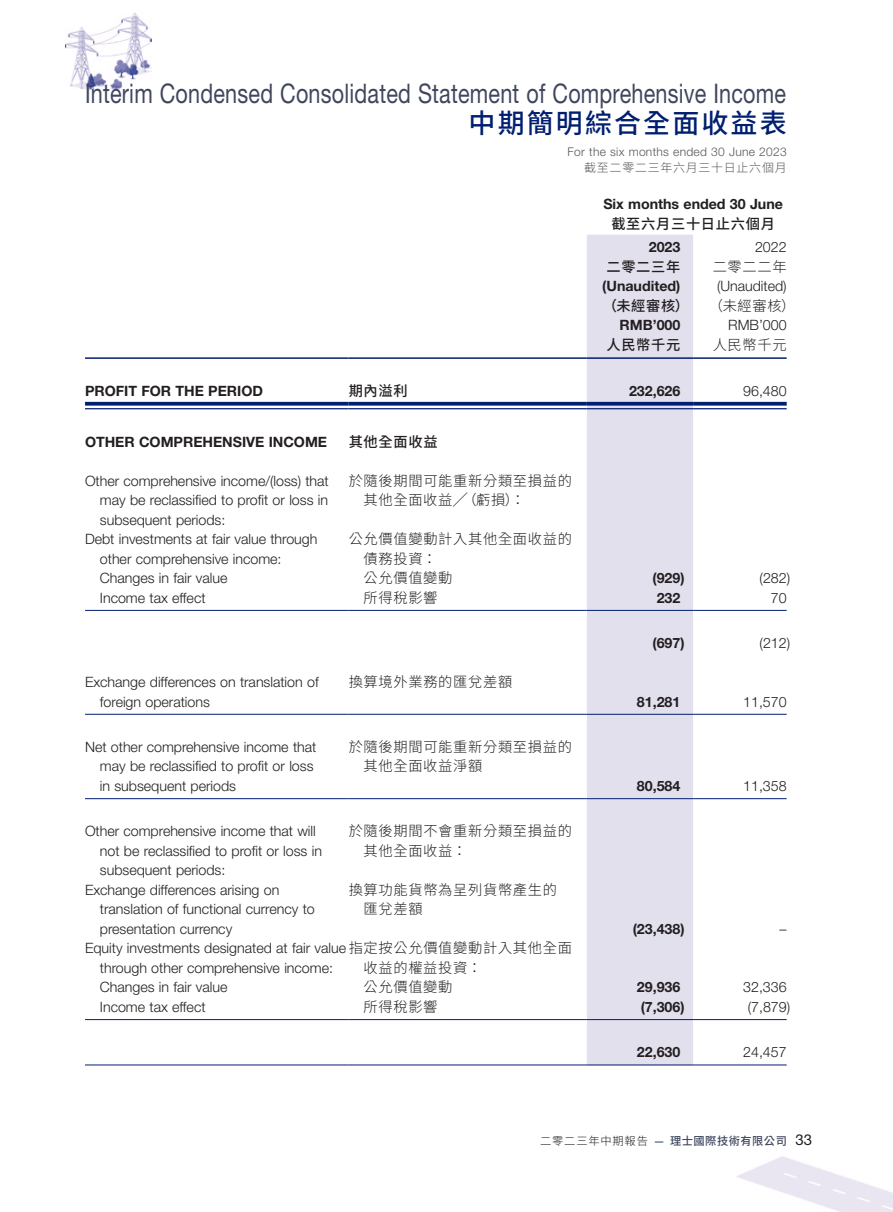
<style>
.page{position:relative;width:893px;height:1212px;background:#fff}
.page>*{position:absolute;margin:0;border:0;box-sizing:border-box;transform-origin:0 0}
.t1{font:27px "Helvetica Neue LT Std";letter-spacing:.01em;color:#3f465e;scale:.8 1}
.t2{font:500 27px "Source Han Sans TC";letter-spacing:.08em;color:#001f70}
.Body_Text{font:300 14.25px/19.5px "Helvetica Neue LT Std";color:#231f20}
.Body_Text-2{font:300 14.25px/19.5px "Source Han Sans TC";letter-spacing:.05em;color:#231f20}
.Body_Text-3{font:700 14.25px "Helvetica Neue LT Std";color:#231f20}
.Body_Text-4{font:500 14.25px "Source Han Sans TC";letter-spacing:.05em;color:#231f20}
.t3{font:300 12px "Helvetica Neue LT Std";letter-spacing:.025em;color:#57585a}
.t4{font:300 12px "Source Han Sans TC";letter-spacing:.06em;color:#57585a}
.t5{font:500 11.25px "Source Han Sans TC";letter-spacing:.045em;color:#3f465e}
.s1{font-family:"Source Han Sans TC"}
.s2{font-weight:300;color:#231f20}
.s3{font-size:10.5px;color:#001f70}
.s4{font-family:"Helvetica Neue LT Std";font-weight:400;font-size:15px;color:#231f20}
</style>
<div class="page">
<img style="left:65px;top:13px;width:86px;height:76px">
<div style="left:587px;top:235px;width:106px;height:829px;background:#e3e0ee"></div>
<hr style="left:85px;top:357px;width:264px;height:2px;background:#001f70">
<hr style="left:349px;top:357px;width:238px;height:2px;background:#001f70">
<hr style="left:587px;top:357px;width:106px;height:2px;background:#001f70">
<hr style="left:693px;top:357px;width:94px;height:2px;background:#001f70">
<svg style="left:85px;top:402px;width:264px;height:4px"></svg>
<hr style="left:85px;top:408px;width:264px;height:1px;background:#001f70">
<svg style="left:349px;top:402px;width:238px;height:4px"></svg>
<hr style="left:349px;top:408px;width:238px;height:1px;background:#001f70">
<svg style="left:587px;top:402px;width:106px;height:4px"></svg>
<hr style="left:587px;top:408px;width:106px;height:1px;background:#001f70">
<svg style="left:693px;top:402px;width:94px;height:4px"></svg>
<hr style="left:693px;top:408px;width:94px;height:1px;background:#001f70">
<hr style="left:85px;top:610px;width:264px;height:1px;background:#001f70">
<hr style="left:349px;top:610px;width:238px;height:1px;background:#001f70">
<hr style="left:587px;top:610px;width:106px;height:1px;background:#001f70">
<hr style="left:693px;top:610px;width:94px;height:1px;background:#001f70">
<hr style="left:85px;top:714px;width:264px;height:1px;background:#001f70">
<hr style="left:349px;top:714px;width:238px;height:1px;background:#001f70">
<hr style="left:587px;top:714px;width:106px;height:1px;background:#001f70">
<hr style="left:693px;top:714px;width:94px;height:1px;background:#001f70">
<hr style="left:85px;top:798px;width:264px;height:1px;background:#001f70">
<hr style="left:349px;top:798px;width:238px;height:1px;background:#001f70">
<hr style="left:587px;top:798px;width:106px;height:1px;background:#001f70">
<hr style="left:693px;top:798px;width:94px;height:1px;background:#001f70">
<hr style="left:85px;top:1019px;width:264px;height:1px;background:#001f70">
<hr style="left:349px;top:1019px;width:238px;height:1px;background:#001f70">
<hr style="left:587px;top:1019px;width:106px;height:1px;background:#001f70">
<hr style="left:693px;top:1019px;width:94px;height:1px;background:#001f70">
<hr style="left:85px;top:1064px;width:264px;height:1px;background:#001f70">
<hr style="left:349px;top:1064px;width:238px;height:1px;background:#001f70">
<hr style="left:587px;top:1064px;width:106px;height:1px;background:#001f70">
<hr style="left:693px;top:1064px;width:94px;height:1px;background:#001f70">
<h1 class="t1" style="left:85px;top:78px;width:878px">Interim Condensed Consolidated Statement of Comprehensive Income</h1>
<h1 class="t2" style="left:469px;top:108px;width:320px">中期簡明綜合全面收益表</h1>
<p class="t3" style="left:567px;top:144px;width:221px">For the six months ended 30 June 2023</p>
<p class="t4" style="left:584px;top:161px;width:204px">截至二零二三年六月三十日止六個月</p>
<p class="Body_Text-3" style="left:603px;top:195px;width:181px">Six months ended 30 June</p>
<p class="Body_Text-4" style="left:611px;top:215px;width:165px">截至六月三十日止六個月</p>
<p class="Body_Text-3" style="left:649px;top:238px;width:33px">2023</p>
<p class="Body_Text" style="left:755px;top:237px;width:33px">2022</p>
<p class="Body_Text-4" style="left:606px;top:259px;width:75px">二零二三年</p>
<p class="Body_Text-2" style="left:713px;top:257px;width:75px">二零二二年</p>
<p class="Body_Text-3" style="left:602px;top:277px;width:80px">(Unaudited)</p>
<p class="Body_Text" style="left:717px;top:276px;width:71px">(Unaudited)</p>
<p class="Body_Text-4" style="left:603px;top:298px;width:88px">（未經審核）</p>
<p class="Body_Text-2" style="left:709px;top:296px;width:88px">（未經審核）</p>
<p class="Body_Text-3" style="left:620px;top:316px;width:62px">RMB’000</p>
<p class="Body_Text" style="left:728px;top:315px;width:60px">RMB’000</p>
<p class="Body_Text-4" style="left:606px;top:337px;width:75px">人民幣千元</p>
<p class="Body_Text-2" style="left:713px;top:335px;width:75px">人民幣千元</p>
<p class="Body_Text-3" style="left:85px;top:382px;width:179px">PROFIT FOR THE PERIOD</p>
<p class="Body_Text-4" style="left:349px;top:383px;width:61px">期內溢利</p>
<p class="Body_Text-3" style="left:629px;top:382px;width:53px">232,626</p>
<p class="Body_Text" style="left:743px;top:381px;width:45px">96,480</p>
<p class="Body_Text-3" style="left:85px;top:433px;width:244px">OTHER COMPREHENSIVE INCOME</p>
<p class="Body_Text-4" style="left:349px;top:433px;width:90px">其他全面收益</p>
<p class="Body_Text" style="left:100px;top:470px;width:230px;text-align:justify;text-indent:-15px">Other comprehensive income/(loss) that may be reclassified to profit or loss in subsequent periods:</p>
<p class="Body_Text-2" style="left:364px;top:471px;width:210px;text-indent:-15px">於隨後期間可能重新分類至損益的其他全面收益╱（虧損）：</p>
<p class="Body_Text" style="left:100px;top:529px;width:219px;text-indent:-15px">Debt investments at fair value through other comprehensive income:</p>
<p class="Body_Text-2" style="left:364px;top:529px;width:210px;text-indent:-15px">公允價值變動計入其他全面收益的債務投資：</p>
<p class="Body_Text" style="left:100px;top:568px;width:129px">Changes in fair value</p>
<p class="Body_Text-2" style="left:364px;top:568px;width:90px">公允價值變動</p>
<p class="Body_Text-3" style="left:652px;top:569px;width:34px">(929)</p>
<p class="Body_Text" style="left:760px;top:568px;width:32px">(282)</p>
<p class="Body_Text" style="left:100px;top:587px;width:107px">Income tax effect</p>
<p class="Body_Text-2" style="left:364px;top:588px;width:75px">所得稅影響</p>
<p class="Body_Text-3" style="left:657px;top:589px;width:25px">232</p>
<p class="Body_Text" style="left:771px;top:587px;width:17px">70</p>
<p class="Body_Text-3" style="left:652px;top:634px;width:34px">(697)</p>
<p class="Body_Text" style="left:760px;top:633px;width:32px">(212)</p>
<p class="Body_Text" style="left:100px;top:672px;width:220px;text-indent:-15px">Exchange differences on translation of foreign operations</p>
<p class="Body_Text-2" style="left:349px;top:672px;width:165px">換算境外業務的匯兌差額</p>
<p class="Body_Text-3" style="left:637px;top:693px;width:45px">81,281</p>
<p class="Body_Text" style="left:743px;top:691px;width:45px">11,570</p>
<p class="Body_Text" style="left:100px;top:737px;width:218px;text-indent:-15px">Net other comprehensive income that may be reclassified to profit or loss in subsequent periods</p>
<p class="Body_Text-2" style="left:364px;top:737px;width:210px;text-indent:-15px">於隨後期間可能重新分類至損益的其他全面收益淨額</p>
<p class="Body_Text" style="left:100px;top:821px;width:224px;text-indent:-15px">Other comprehensive income that will not be reclassified to profit or loss in subsequent periods:</p>
<p class="Body_Text-2" style="left:364px;top:822px;width:210px;text-indent:-15px">於隨後期間不會重新分類至損益的其他全面收益：</p>
<p class="Body_Text" style="left:100px;top:880px;width:216px;text-indent:-15px">Exchange differences arising on translation of functional currency to presentation currency</p>
<p class="Body_Text-2" style="left:364px;top:880px;width:195px;text-indent:-15px">換算功能貨幣為呈列貨幣產生的匯兌差額</p>
<p class="Body_Text" style="left:100px;top:938px;width:474px;text-indent:-15px">Equity investments designated at fair value <span class="s1">指定按公允價值變動計入其他全面</span>through other comprehensive income:</p>
<p class="Body_Text-2" style="left:364px;top:958px;width:120px">收益的權益投資：</p>
<p class="Body_Text-3" style="left:637px;top:777px;width:45px">80,584</p>
<p class="Body_Text" style="left:743px;top:776px;width:45px">11,358</p>
<p class="Body_Text-3" style="left:633px;top:920px;width:53px">(23,438)</p>
<p class="Body_Text" style="left:779px;top:919px;width:9px">–</p>
<p class="Body_Text" style="left:100px;top:977px;width:129px">Changes in fair value</p>
<p class="Body_Text-2" style="left:364px;top:978px;width:90px">公允價值變動</p>
<p class="Body_Text-3" style="left:637px;top:978px;width:45px">29,936</p>
<p class="Body_Text" style="left:743px;top:977px;width:45px">32,336</p>
<p class="Body_Text" style="left:100px;top:997px;width:107px">Income tax effect</p>
<p class="Body_Text-2" style="left:364px;top:997px;width:75px">所得稅影響</p>
<p class="Body_Text-3" style="left:641px;top:998px;width:45px">(7,306)</p>
<p class="Body_Text" style="left:748px;top:997px;width:44px">(7,879)</p>
<p class="Body_Text-3" style="left:637px;top:1043px;width:45px">22,630</p>
<p class="Body_Text" style="left:743px;top:1042px;width:45px">24,457</p>
<p class="t5" style="left:540px;top:1134px;width:273px"><span class="s2">二零二三年中期報告</span> <span class="s3">—</span> 理士國際技術有限公司 <span class="s4">33</span></p>
</div>
